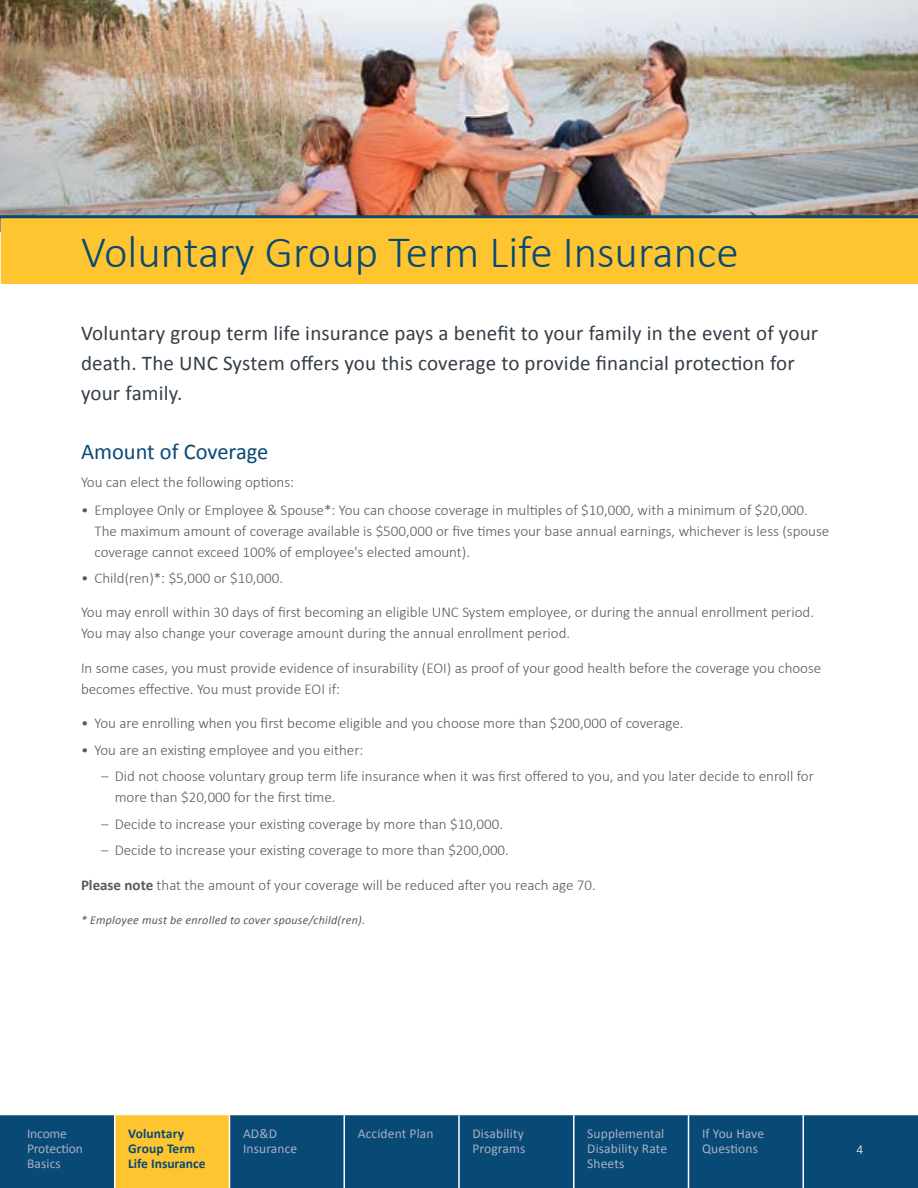
<style>
.page{position:relative;width:918px;height:1188px;background:#fff}
.page>*{position:absolute;margin:0;border:0;box-sizing:border-box;transform-origin:0 0}
.t1{font:300 45px "Calibri";color:#084975}
.t2{font:22.5px "Calibri";color:#084975}
.t3{font:21px/30px "Calibri";letter-spacing:.01em;color:#343e48}
.t4{font:300 15px/21px "Calibri";color:#58595b}
.t5{font:13.5px/15px "Calibri";letter-spacing:.01em;color:#aab0c5}
.t6{font:700 13.5px/15px "Calibri";color:#084975}
.t7{font:13.5px/15px "Calibri";letter-spacing:-.01em;color:#aab0c5}
.t8{font:300 13.5px "Calibri";color:#fff}
.t9{font:italic 12px "Calibri";letter-spacing:.02em;color:#58595b}
.s1{font-weight:700}
</style>
<div class="page">
<div style="left:0;top:1115px;width:918px;height:73px;background:#084975"></div>
<div style="left:115px;top:1114px;width:115px;height:74px;background:#ffc530"></div>
<div style="left:230px;top:1115px;width:572px;height:73px;background:#084975"></div>
<hr style="left:344px;top:1115px;width:1px;height:73px;background:#fff">
<hr style="left:458px;top:1115px;width:2px;height:73px;background:#fff">
<hr style="left:573px;top:1115px;width:1px;height:73px;background:#fff">
<hr style="left:688px;top:1115px;width:1px;height:73px;background:#fff">
<hr style="left:802px;top:1115px;width:2px;height:73px;background:#fff">
<hr style="left:0;top:1114px;width:116px;height:1px;background:#fff">
<hr style="left:114px;top:1115px;width:2px;height:73px;background:#fff">
<hr style="left:116px;top:1114px;width:114px;height:1px;background:#fff">
<hr style="left:229px;top:1115px;width:1px;height:73px;background:#fff">
<img style="left:0;top:0;width:918px;height:231px">
<div style="left:1px;top:216px;width:917px;height:68px;background:#ffc530"></div>
<hr style="left:0;top:215px;width:918px;height:3px;background:#084975">
<h1 class="t1" style="left:81px;top:224px;width:659px">Voluntary Group Term Life Insurance</h1>
<h3 class="t3" style="left:81px;top:318px;width:739px">Voluntary group term life insurance pays a benefit to your family in the event of your death. The UNC System offers you this coverage to provide financial protection for your family.</h3>
<h2 class="t2" style="left:81px;top:437px;width:189px">Amount of Coverage</h2>
<p class="t4" style="left:81px;top:471px;width:215px">You can elect the following options:</p>
<p class="t4" style="left:94px;top:498px;width:736px;text-indent:-14px">• Employee Only or Employee &amp; Spouse*: You can choose coverage in multiples of $10,000, with a minimum of $20,000.<br>The maximum amount of coverage available is $500,000 or five times your base annual earnings, whichever is less (spouse coverage cannot exceed 100% of employee's elected amount).</p>
<p class="t4" style="left:81px;top:567px;width:204px">• Child(ren)*: $5,000 or $10,000.</p>
<p class="t4" style="left:81px;top:601px;width:735px">You may enroll within 30 days of first becoming an eligible UNC System employee, or during the annual enrollment period.<br>You may also change your coverage amount during the annual enrollment period.</p>
<p class="t4" style="left:81px;top:657px;width:742px">In some cases, you must provide evidence of insurability (EOI) as proof of your good health before the coverage you choose becomes effective. You must provide EOI if:</p>
<p class="t4" style="left:81px;top:712px;width:604px">• You are enrolling when you first become eligible and you choose more than $200,000 of coverage.</p>
<p class="t4" style="left:81px;top:739px;width:284px">• You are an existing employee and you either:</p>
<p class="t4" style="left:115px;top:765px;width:701px;text-indent:-14px">– Did not choose voluntary group term life insurance when it was first offered to you, and you later decide to enroll for more than $20,000 for the first time.</p>
<p class="t4" style="left:101px;top:812px;width:403px">– Decide to increase your existing coverage by more than $10,000.</p>
<p class="t4" style="left:101px;top:839px;width:409px">– Decide to increase your existing coverage to more than $200,000.</p>
<p class="t4" style="left:81px;top:873px;width:516px"><span class="s1">Please note</span> that the amount of your coverage will be reduced after you reach age 70.</p>
<p class="t9" style="left:81px;top:912px;width:286px">* Employee must be enrolled to cover spouse/child(ren).</p>
<p class="t7" style="left:27px;top:1126px;width:58px">Income<br>Protection<br>Basics</p>
<p class="t6" style="left:128px;top:1126px;width:79px">Voluntary<br>Group Term<br>Life Insurance</p>
<p class="t5" style="left:243px;top:1126px;width:56px">AD&amp;D<br>Insurance</p>
<p class="t5" style="left:358px;top:1126px;width:77px">Accident Plan</p>
<p class="t5" style="left:472px;top:1126px;width:54px">Disability<br>Programs</p>
<p class="t5" style="left:587px;top:1126px;width:81px">Supplemental<br>Disability Rate<br>Sheets</p>
<p class="t5" style="left:702px;top:1126px;width:64px">If You Have<br>Questions</p>
<p class="t8" style="left:857px;top:1142px;width:8px">4</p>
</div>
